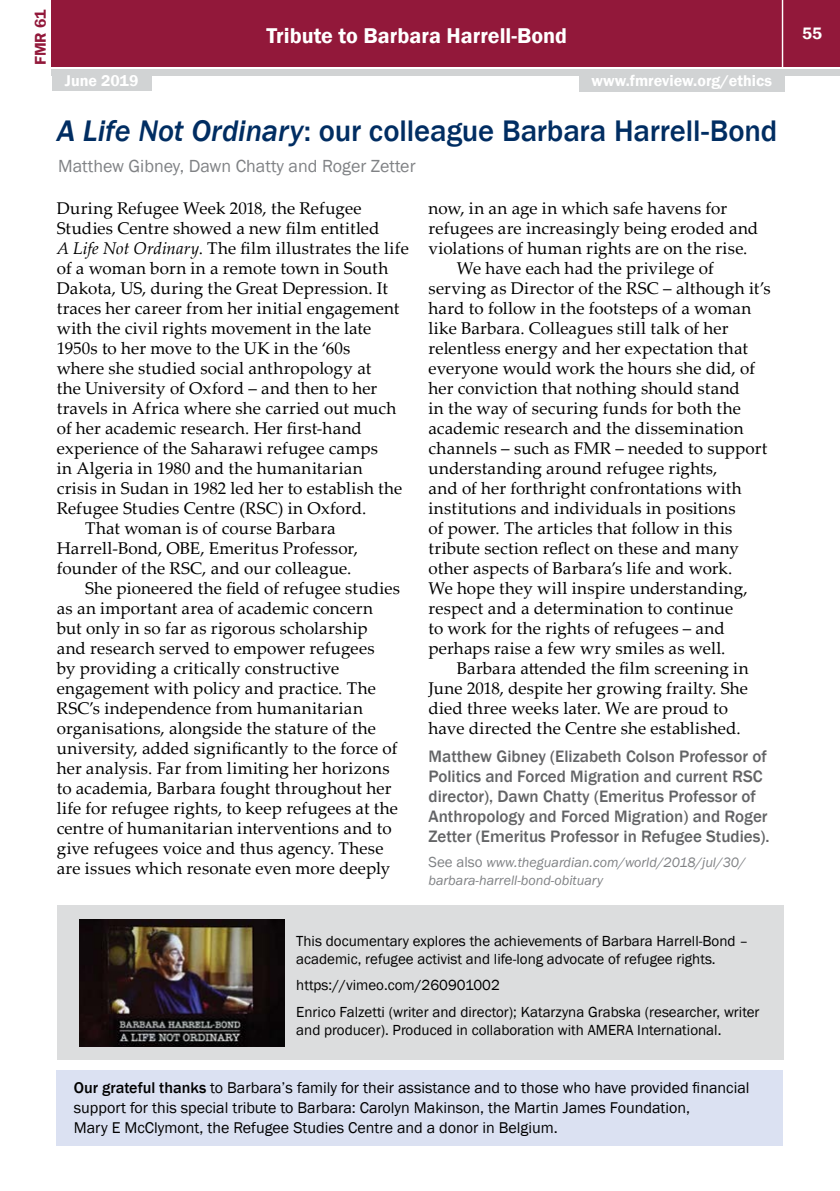
<style>
.page{position:relative;width:840px;height:1191px;background:#fff}
.page>*{position:absolute;margin:0;border:0;box-sizing:border-box;transform-origin:0 0}
.t1{font:500 30.6px "Franklin Gothic";letter-spacing:-.005em;color:#002d62}
.t2{font:600 22px "Franklin Gothic";color:#fff}
.t3{font:18px "Franklin Gothic";color:#808285}
.t4{font:17px "Palatino Linotype";letter-spacing:.005em;color:#000}
.t5{font:500 17px/20px "Franklin Gothic";color:#636466}
.t6{font:600 17px "Franklin Gothic";color:#fff}
.t7{font:16px/20px "Franklin Gothic";color:#000}
.t8{font:600 16px "Franklin Gothic";color:#fff}
.t9{font:600 16px "Franklin Gothic";color:#92183a}
.t10{font:15px/18px "Franklin Gothic";color:#000}
.t11{font:italic 14px/18px "Franklin Gothic";color:#808285}
.s1{font-style:italic}
.s2{font-style:normal;font-size:15px}
.s3{font-weight:500}
</style>
<div class="page">
<div style="left:52px;top:0;width:787px;height:66px;background:#92183a"></div>
<div style="left:52px;top:69px;width:787px;height:6px;background:#d1d3d4"></div>
<hr style="left:781px;top:0;width:1px;height:68px;background:#fff">
<div style="left:52px;top:73px;width:99px;height:18px;background:#d1d3d4"></div>
<div style="left:578px;top:74px;width:206px;height:18px;background:#d1d3d4"></div>
<div style="left:57px;top:905px;width:725px;height:155px;background:#dcddde"></div>
<div style="left:57px;top:1070px;width:725px;height:75px;background:#dbe1f2"></div>
<img style="left:79px;top:920px;width:206px;height:126px">
<p class="t9" style="left:31px;top:65px;width:57px;rotate:-90deg">FMR 61</p>
<p class="t2" style="left:266px;top:22px;width:302px">Tribute to Barbara Harrell-Bond</p>
<p class="t8" style="left:65px;top:71px;width:75px">June 2019</p>
<p class="t8" style="left:591px;top:71px;width:182px">www.fmreview.org/ethics</p>
<h1 class="t1" style="left:57px;top:111px;width:721px"><span class="s1">A Life Not Ordinary</span>: our colleague Barbara Harrell-Bond</h1>
<p class="t3" style="left:58px;top:155px;width:359px">Matthew Gibney, Dawn Chatty and Roger Zetter</p>
<p class="t4" style="left:57px;top:196px;width:306px">During Refugee Week 2018, the Refugee</p>
<p class="t4" style="left:57px;top:216px;width:324px">Studies Centre showed a new film entitled</p>
<p class="t4" style="left:57px;top:236px;width:353px"><span class="s1">A Life Not Ordinary</span>. The film illustrates the life</p>
<p class="t4" style="left:57px;top:256px;width:333px">of a woman born in a remote town in South</p>
<p class="t4" style="left:57px;top:276px;width:332px">Dakota, US, during the Great Depression. It</p>
<p class="t4" style="left:57px;top:296px;width:344px">traces her career from her initial engagement</p>
<p class="t4" style="left:57px;top:316px;width:316px">with the civil rights movement in the late</p>
<p class="t4" style="left:57px;top:336px;width:295px">1950s to her move to the UK in the ‘60s</p>
<p class="t4" style="left:57px;top:356px;width:316px">where she studied social anthropology at</p>
<p class="t4" style="left:57px;top:376px;width:322px">the University of Oxford – and then to her</p>
<p class="t4" style="left:57px;top:396px;width:341px">travels in Africa where she carried out much</p>
<p class="t4" style="left:57px;top:416px;width:306px">of her academic research. Her first-hand</p>
<p class="t4" style="left:57px;top:436px;width:322px">experience of the Saharawi refugee camps</p>
<p class="t4" style="left:57px;top:456px;width:307px">in Algeria in 1980 and the humanitarian</p>
<p class="t4" style="left:57px;top:476px;width:347px">crisis in Sudan in 1982 led her to establish the</p>
<p class="t4" style="left:57px;top:496px;width:311px">Refugee Studies Centre (RSC) in Oxford.</p>
<p class="t4" style="left:85px;top:516px;width:252px">That woman is of course Barbara</p>
<p class="t4" style="left:57px;top:536px;width:302px">Harrell-Bond, OBE, Emeritus Professor,</p>
<p class="t4" style="left:57px;top:556px;width:296px">founder of the RSC, and our colleague.</p>
<p class="t4" style="left:85px;top:576px;width:316px">She pioneered the field of refugee studies</p>
<p class="t4" style="left:57px;top:596px;width:317px">as an important area of academic concern</p>
<p class="t4" style="left:57px;top:616px;width:312px">but only in so far as rigorous scholarship</p>
<p class="t4" style="left:57px;top:636px;width:319px">and research served to empower refugees</p>
<p class="t4" style="left:57px;top:656px;width:284px">by providing a critically constructive</p>
<p class="t4" style="left:57px;top:676px;width:320px">engagement with policy and practice. The</p>
<p class="t4" style="left:57px;top:696px;width:307px">RSC’s independence from humanitarian</p>
<p class="t4" style="left:57px;top:716px;width:320px">organisations, alongside the stature of the</p>
<p class="t4" style="left:57px;top:736px;width:342px">university, added significantly to the force of</p>
<p class="t4" style="left:57px;top:756px;width:334px">her analysis. Far from limiting her horizons</p>
<p class="t4" style="left:57px;top:776px;width:336px">to academia, Barbara fought throughout her</p>
<p class="t4" style="left:57px;top:796px;width:342px">life for refugee rights, to keep refugees at the</p>
<p class="t4" style="left:57px;top:816px;width:336px">centre of humanitarian interventions and to</p>
<p class="t4" style="left:57px;top:836px;width:328px">give refugees voice and thus agency. These</p>
<p class="t4" style="left:57px;top:856px;width:335px">are issues which resonate even more deeply</p>
<p class="t4" style="left:428px;top:196px;width:300px">now, in an age in which safe havens for</p>
<p class="t4" style="left:428px;top:216px;width:331px">refugees are increasingly being eroded and</p>
<p class="t4" style="left:428px;top:236px;width:320px">violations of human rights are on the rise.</p>
<p class="t4" style="left:456px;top:256px;width:258px">We have each had the privilege of</p>
<p class="t4" style="left:428px;top:276px;width:343px">serving as Director of the RSC – although it’s</p>
<p class="t4" style="left:428px;top:296px;width:324px">hard to follow in the footsteps of a woman</p>
<p class="t4" style="left:428px;top:316px;width:301px">like Barbara. Colleagues still talk of her</p>
<p class="t4" style="left:428px;top:336px;width:321px">relentless energy and her expectation that</p>
<p class="t4" style="left:428px;top:356px;width:328px">everyone would work the hours she did, of</p>
<p class="t4" style="left:428px;top:376px;width:313px">her conviction that nothing should stand</p>
<p class="t4" style="left:428px;top:396px;width:314px">in the way of securing funds for both the</p>
<p class="t4" style="left:428px;top:416px;width:316px">academic research and the dissemination</p>
<p class="t4" style="left:428px;top:436px;width:340px">channels – such as FMR – needed to support</p>
<p class="t4" style="left:428px;top:456px;width:290px">understanding around refugee rights,</p>
<p class="t4" style="left:428px;top:476px;width:314px">and of her forthright confrontations with</p>
<p class="t4" style="left:428px;top:496px;width:308px">institutions and individuals in positions</p>
<p class="t4" style="left:428px;top:516px;width:305px">of power. The articles that follow in this</p>
<p class="t4" style="left:428px;top:536px;width:312px">tribute section reflect on these and many</p>
<p class="t4" style="left:428px;top:556px;width:305px">other aspects of Barbara’s life and work.</p>
<p class="t4" style="left:428px;top:576px;width:320px">We hope they will inspire understanding,</p>
<p class="t4" style="left:428px;top:596px;width:306px">respect and a determination to continue</p>
<p class="t4" style="left:428px;top:616px;width:298px">to work for the rights of refugees – and</p>
<p class="t4" style="left:428px;top:636px;width:298px">perhaps raise a few wry smiles as well.</p>
<p class="t4" style="left:456px;top:656px;width:293px">Barbara attended the film screening in</p>
<p class="t4" style="left:428px;top:676px;width:321px">June 2018, despite her growing frailty. She</p>
<p class="t4" style="left:428px;top:696px;width:301px">died three weeks later. We are proud to</p>
<p class="t4" style="left:428px;top:716px;width:313px">have directed the Centre she established.</p>
<p class="t5" style="left:428px;top:746px;width:342px">Matthew Gibney (Elizabeth Colson Professor of Politics and Forced Migration and current RSC director), Dawn Chatty (Emeritus Professor of Anthropology and Forced Migration) and Roger Zetter (Emeritus Professor in Refugee Studies).</p>
<p class="t11" style="left:428px;top:853px;width:318px"><span class="s2">See also</span> www.theguardian.com/world/2018/jul/30/ barbara-harrell-bond-obituary</p>
<p class="t10" style="left:296px;top:932px;width:453px">This documentary explores the achievements of Barbara Harrell-Bond – academic, refugee activist and life-long advocate of refugee rights.</p>
<p class="t10" style="left:296px;top:972px;width:464px;line-height:26.6px">https://vimeo.com/260901002<br>Enrico Falzetti (writer and director); Katarzyna Grabska (researcher, writer</p>
<p class="t10" style="left:296px;top:1021px;width:426px">and producer). Produced in collaboration with AMERA International.</p>
<p class="t7" style="left:74px;top:1077px;width:676px"><span class="s3">Our grateful thanks</span> to Barbara’s family for their assistance and to those who have provided financial support for this special tribute to Barbara: Carolyn Makinson, the Martin James Foundation,<br>Mary E McClymont, the Refugee Studies Centre and a donor in Belgium.</p>
<p class="t6" style="left:801px;top:23px;width:21px">55</p>
</div>
